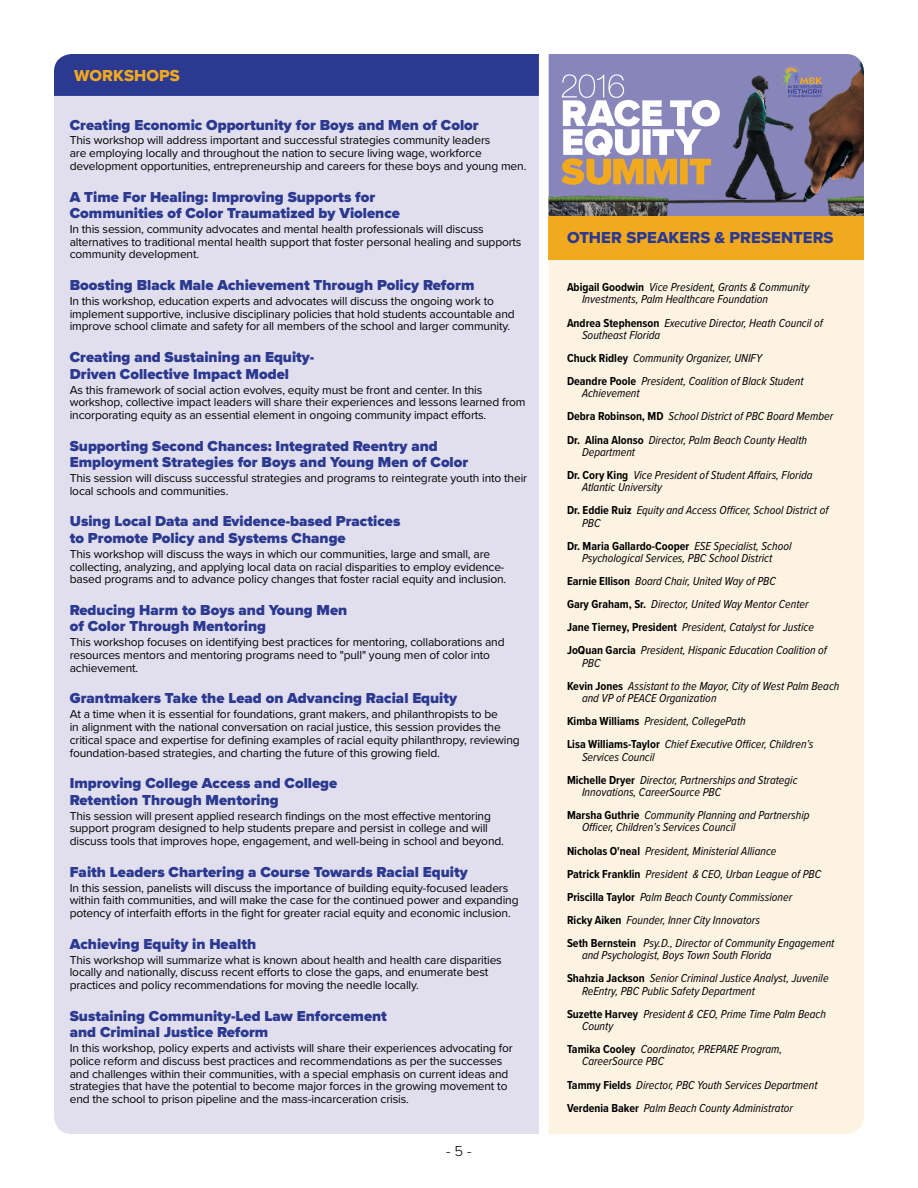
<style>
.page{position:relative;width:918px;height:1188px;background:#fff}
.page>*{position:absolute;margin:0;border:0;box-sizing:border-box;transform-origin:0 0}
.t1{font:16.5px "Proxima Nova Extrabld";letter-spacing:.005em;color:#2b3990}
.t2{font:16.5px "Proxima Nova Extrabld";letter-spacing:.005em;color:#f1a91e}
.t3{font:900 15px/16.5px "Proxima Nova";color:#2b3990}
.t4{font:300 15px "Proxima Nova";color:#000}
.t5{font:12px/12.8px "Proxima Nova";letter-spacing:-.015em;color:#000}
.t6{font:italic 12px/23.1px "Proxima Nova Cond";color:#000}
.s1{font-weight:700;font-style:normal}
</style>
<div class="page">
<div style="left:549px;top:259px;width:315px;height:875px;background:#fdf3e3"></div>
<div style="left:54px;top:96px;width:485px;height:1038px;background:#e1dfee"></div>
<div style="left:54px;top:54px;width:485px;height:42px;background:#2b3990"></div>
<div style="left:549px;top:216px;width:315px;height:43px;background:#f1a91e"></div>
<img style="left:549px;top:54px;width:315px;height:162px">
<svg style="left:776px;top:66px;width:46px;height:31px"></svg>
<svg style="left:561px;top:74px;width:159px;height:111px"></svg>
<h1 class="t2" style="left:74px;top:65px;width:107px">WORKSHOPS</h1>
<p class="t3" style="left:70px;top:117px;width:410px">Creating Economic Opportunity for Boys and Men of Color</p>
<p class="t5" style="left:70px;top:134px;width:458px">This workshop will address important and successful strategies community leaders<br>are employing locally and throughout the nation to secure living wage, workforce development opportunities, entrepreneurship and careers for these boys and young men.</p>
<p class="t3" style="left:70px;top:189px;width:332px">A Time For Healing: Improving Supports for<br>Communities of Color Traumatized by Violence</p>
<p class="t5" style="left:70px;top:223px;width:453px">In this session, community advocates and mental health professionals will discuss alternatives to traditional mental health support that foster personal healing and supports community development.</p>
<p class="t3" style="left:70px;top:278px;width:406px">Boosting Black Male Achievement Through Policy Reform</p>
<p class="t5" style="left:70px;top:295px;width:446px">In this workshop, education experts and advocates will discuss the ongoing work to implement supportive, inclusive disciplinary policies that hold students accountable and improve school climate and safety for all members of the school and larger community.</p>
<p class="t3" style="left:70px;top:350px;width:246px">Creating and Sustaining an Equity-<br>Driven Collective Impact Model</p>
<p class="t5" style="left:70px;top:383px;width:457px">As this framework of social action evolves, equity must be front and center. In this workshop, collective impact leaders will share their experiences and lessons learned from incorporating equity as an essential element in ongoing community impact efforts.</p>
<p class="t3" style="left:70px;top:438px;width:400px">Supporting Second Chances: Integrated Reentry and<br>Employment Strategies for Boys and Young Men of Color</p>
<p class="t5" style="left:70px;top:472px;width:459px">This session will discuss successful strategies and programs to reintegrate youth into their local schools and communities.</p>
<p class="t3" style="left:70px;top:514px;width:332px">Using Local Data and Evidence-based Practices to Promote Policy and Systems Change</p>
<p class="t5" style="left:70px;top:548px;width:438px">This workshop will discuss the ways in which our communities, large and small, are collecting, analyzing, and applying local data on racial disparities to employ evidence&shy;based programs and to advance policy changes that foster racial equity and inclusion.</p>
<p class="t3" style="left:70px;top:603px;width:279px">Reducing Harm to Boys and Young Men of Color Through Mentoring</p>
<p class="t5" style="left:70px;top:636px;width:436px">This workshop focuses on identifying best practices for mentoring, collaborations and resources mentors and mentoring programs need to "pull" young men of color into achievement.</p>
<p class="t3" style="left:70px;top:691px;width:389px">Grantmakers Take the Lead on Advancing Racial Equity</p>
<p class="t5" style="left:70px;top:708px;width:451px">At a time when it is essential for foundations, grant makers, and philanthropists to be<br>in alignment with the national conversation on racial justice, this session provides the critical space and expertise for defining examples of racial equity philanthropy, reviewing foundation-based strategies, and charting the future of this growing field.</p>
<p class="t3" style="left:70px;top:776px;width:269px">Improving College Access and College<br>Retention Through Mentoring</p>
<p class="t5" style="left:70px;top:810px;width:436px">This session will present applied research findings on the most effective mentoring support program designed to help students prepare and persist in college and will discuss tools that improves hope, engagement, and well-being in school and beyond.</p>
<p class="t3" style="left:70px;top:864px;width:400px">Faith Leaders Chartering a Course Towards Racial Equity</p>
<p class="t5" style="left:70px;top:882px;width:450px">In this session, panelists will discuss the importance of building equity-focused leaders within faith communities, and will make the case for the continued power and expanding potency of interfaith efforts in the fight for greater racial equity and economic inclusion.</p>
<p class="t3" style="left:70px;top:936px;width:188px">Achieving Equity in Health</p>
<p class="t5" style="left:70px;top:954px;width:434px">This workshop will summarize what is known about health and health care disparities locally and nationally, discuss recent efforts to close the gaps, and enumerate best practices and policy recommendations for moving the needle locally.</p>
<p class="t3" style="left:70px;top:1008px;width:319px">Sustaining Community-Led Law Enforcement and Criminal Justice Reform</p>
<p class="t5" style="left:70px;top:1042px;width:445px">In this workshop, policy experts and activists will share their experiences advocating for police reform and discuss best practices and recommendations as per the successes and challenges within their communities, with a special emphasis on current ideas and strategies that have the potential to become major forces in the growing movement to end the school to prison pipeline and the mass-incarceration crisis.</p>
<p class="t4" style="left:446px;top:1142px;width:27px">- 5 -</p>
<h1 class="t1" style="left:567px;top:227px;width:268px">OTHER SPEAKERS &amp; PRESENTERS</h1>
<p class="t6" style="left:582px;top:281px;width:229px;line-height:12.3px;text-indent:-15px"><span class="s1">Abigail Goodwin</span> Vice President, Grants &amp; Community<br>Investments, Palm Healthcare Foundation</p>
<p class="t6" style="left:582px;top:317px;width:242px;line-height:12.3px;text-indent:-15px"><span class="s1">Andrea Stephenson</span> Executive Director, Heath Council of<br>Southeast Florida</p>
<p class="t6" style="left:567px;top:347px;width:238px"><span class="s1">Chuck Ridley</span> Community Organizer, UNIFY<br><span class="s1">Deandre Poole</span> President, Coalition of Black Student</p>
<p class="t6" style="left:567px;top:382px;width:268px;text-indent:15px">Achievement<br><span class="s1">Debra Robinson, MD</span> School District of PBC Board Member<br><span class="s1">Dr. Alina Alonso</span> Director, Palm Beach County Health</p>
<p class="t6" style="left:567px;top:441px;width:247px;text-indent:15px">Department<br><span class="s1">Dr. Cory King</span> Vice President of Student Affairs, Florida</p>
<p class="t6" style="left:567px;top:476px;width:263px;text-indent:15px">Atlantic University<br><span class="s1">Dr. Eddie Ruiz</span> Equity and Access Officer, School District of</p>
<p class="t6" style="left:567px;top:511px;width:226px;text-indent:15px">PBC<br><span class="s1">Dr. Maria Gallardo-Cooper</span> ESE Specialist, School</p>
<p class="t6" style="left:567px;top:547px;width:261px;text-indent:15px">Psychological Services, PBC School District<br><span class="s1">Earnie Ellison</span> Board Chair, United Way of PBC<br><span class="s1">Gary Graham, Sr.</span> Director, United Way Mentor Center <span class="s1">Jane Tierney, President</span> President, Catalyst for Justice <span class="s1">JoQuan Garcia</span> President, Hispanic Education Coalition of</p>
<p class="t6" style="left:567px;top:651px;width:274px;text-indent:15px">PBC<br><span class="s1">Kevin Jones</span> Assistant to the Mayor, City of West Palm Beach</p>
<p class="t6" style="left:567px;top:687px;width:248px;text-indent:15px">and VP of PEACE Organization<br><span class="s1">Kimba Williams</span> President, CollegePath<br><span class="s1">Lisa Williams-Taylor</span> Chief Executive Officer, Children’s</p>
<p class="t6" style="left:567px;top:745px;width:232px;text-indent:15px">Services Council<br><span class="s1">Michelle Dryer</span> Director, Partnerships and Strategic</p>
<p class="t6" style="left:567px;top:781px;width:244px;text-indent:15px">Innovations, CareerSource PBC<br><span class="s1">Marsha Guthrie</span> Community Planning and Partnership</p>
<p class="t6" style="left:567px;top:816px;width:269px;text-indent:15px">Officer, Children’s Services Council<br><span class="s1">Nicholas O'neal</span> President, Ministerial Alliance<br><span class="s1">Patrick Franklin</span> President &amp; CEO, Urban League of PBC <span class="s1">Priscilla Taylor</span> Palm Beach County Commissioner<br><span class="s1">Ricky Aiken</span> Founder, Inner City Innovators<br><span class="s1">Seth Bernstein</span> Psy.D., Director of Community Engagement</p>
<p class="t6" style="left:567px;top:944px;width:263px;text-indent:15px">and Psychologist, Boys Town South Florida<br><span class="s1">Shahzia Jackson</span> Senior Criminal Justice Analyst, Juvenile</p>
<p class="t6" style="left:567px;top:979px;width:261px;text-indent:15px">ReEntry, PBC Public Safety Department<br><span class="s1">Suzette Harvey</span> President &amp; CEO, Prime Time Palm Beach</p>
<p class="t6" style="left:567px;top:1015px;width:217px;text-indent:15px">County<br><span class="s1">Tamika Cooley</span> Coordinator, PREPARE Program,</p>
<p class="t6" style="left:567px;top:1050px;width:252px;text-indent:15px">CareerSource PBC<br><span class="s1">Tammy Fields</span> Director, PBC Youth Services Department<br><span class="s1">Verdenia Baker</span> Palm Beach County Administrator</p>
</div>
